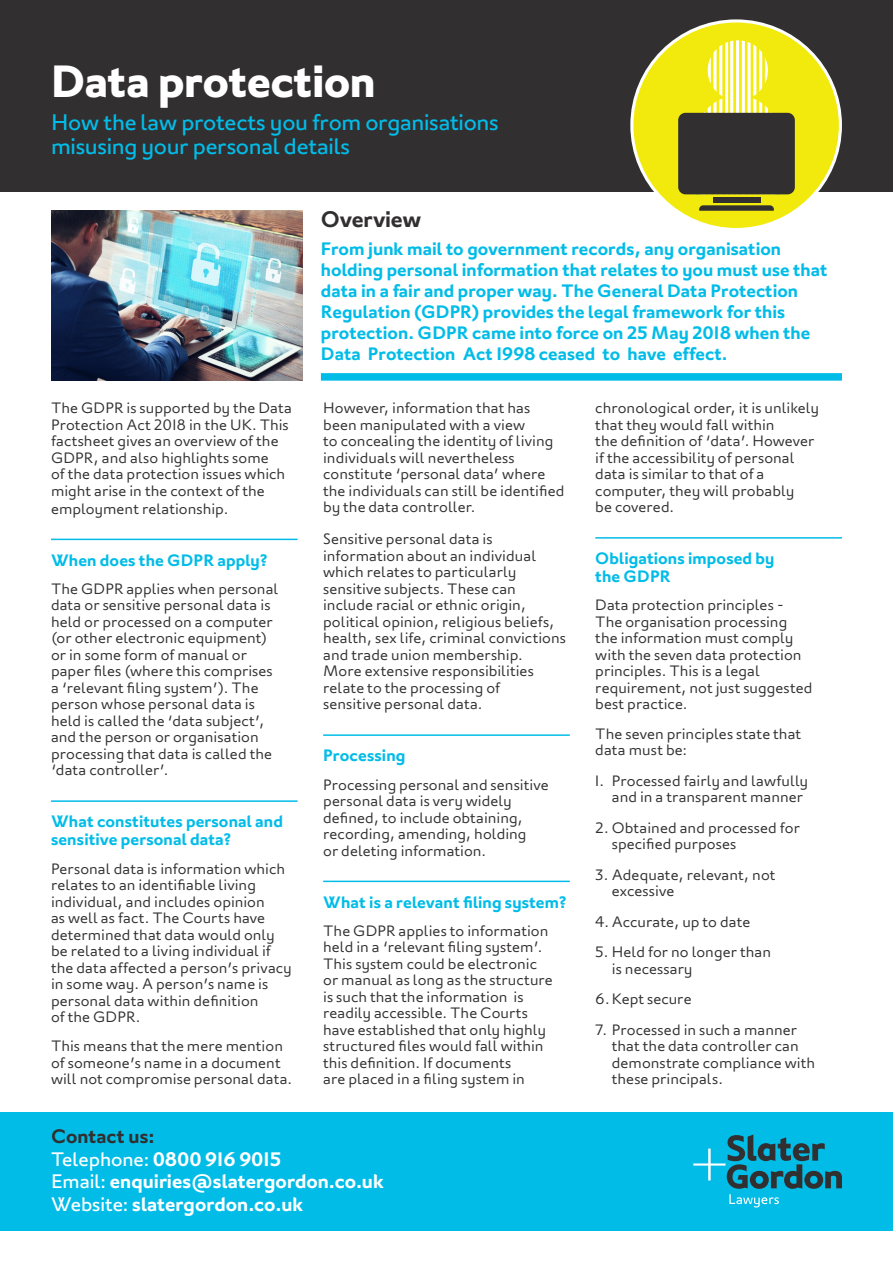
<style>
.page{position:relative;width:893px;height:1263px;background:#fff}
.page>*{position:absolute;margin:0;border:0;box-sizing:border-box;transform-origin:0 0}
.t1{font:700 45px "London";letter-spacing:-.005em;color:#fff}
.t2{font:22.5px/24px "London";letter-spacing:-.015em;color:#02bce8}
.t3{font:600 22.5px "London";letter-spacing:-.01em;color:#312f30}
.QUOTE{font:600 19.5px "London";color:#fff}
.QUOTE-2{font:600 19.5px "London";letter-spacing:.02em;color:#fff}
.t4{font:600 19.5px "London";color:#312f30}
.t5{font:600 18px/21px "London";color:#02bce8}
.t6{font:600 16.5px/18px "London";letter-spacing:.005em;color:#02bce8}
.t7{font:300 15px/16.5px "London";letter-spacing:.005em;color:#312f30}
.s1{font-weight:400}
</style>
<div class="page">
<div style="left:0;top:0;width:893px;height:192px;background:#312f30"></div>
<div style="left:0;top:1112px;width:893px;height:118px;background:#02bce8"></div>
<svg style="left:693px;top:1134px;width:149px;height:73px"></svg>
<div style="left:632px;top:21px;width:208px;height:208px;background:#f2ea0c;border-radius:50%"></div>
<svg style="left:696px;top:41px;width:37px;height:72px"></svg>
<hr style="left:736px;top:40px;width:3px;height:154px;background:#fff">
<svg style="left:742px;top:41px;width:37px;height:72px"></svg>
<div style="left:678px;top:113px;width:117px;height:81px;background:#312f30;border-radius:7px"></div>
<svg style="left:699px;top:205px;width:75px;height:6px"></svg>
<div style="left:713px;top:197px;width:47px;height:5px;background:#312f30"></div>
<img style="left:51px;top:210px;width:251px;height:171px">
<div style="left:321px;top:373px;width:521px;height:8px;background:#02bce8"></div>
<hr style="left:51px;top:539px;width:247px;height:1px;background:#02bce8">
<hr style="left:51px;top:800px;width:247px;height:2px;background:#02bce8">
<hr style="left:323px;top:734px;width:247px;height:2px;background:#02bce8">
<hr style="left:323px;top:881px;width:247px;height:1px;background:#02bce8">
<hr style="left:595px;top:537px;width:247px;height:2px;background:#02bce8">
<p class="t1" style="left:51px;top:55px;width:326px">Data protection</p>
<p class="t2" style="left:51px;top:110px;width:449px">How the law protects you from organisations misusing your personal details</p>
<p class="t7" style="left:51px;top:399px;width:242px">The GDPR is supported by the Data Protection Act 2018 in the UK. This factsheet gives an overview of the GDPR, and also highlights some<br>of the data protection issues which might arise in the context of the</p>
<p class="t7" style="left:51px;top:500px;width:179px">employment relationship.</p>
<p class="t6" style="left:51px;top:551px;width:219px">When does the GDPR apply?</p>
<p class="t7" style="left:51px;top:580px;width:229px">The GDPR applies when personal data or sensitive personal data is held or processed on a computer (or other electronic equipment) or in some form of manual or paper files (where this comprises a ‘relevant filing system’). The person whose personal data is held is called the ‘data subject’, and the person or organisation processing that data is called the ‘data controller’.</p>
<p class="t6" style="left:51px;top:813px;width:233px">What constitutes personal and sensitive personal data?</p>
<p class="t7" style="left:51px;top:860px;width:242px">Personal data is information which relates to an identifiable living individual, and includes opinion<br>as well as fact. The Courts have determined that data would only be related to a living individual if the data affected a person’s privacy in some way. A person’s name is personal data within definition<br>of the GDPR.</p>
<p class="t7" style="left:51px;top:1038px;width:243px">This means that the mere mention of someone’s name in a document will not compromise personal data.</p>
<p class="t3" style="left:321px;top:206px;width:102px">Overview</p>
<p class="t5" style="left:321px;top:238px;width:508px">From junk mail to government records, any organisation holding personal information that relates to you must use that data in a fair and proper way. The General Data Protection Regulation (GDPR) provides the legal framework for this protection. GDPR came into force on 25 May 2018 when the Data Protection Act 1998 ceased to have effect.</p>
<p class="t7" style="left:323px;top:399px;width:243px">However, information that has been manipulated with a view<br>to concealing the identity of living individuals will nevertheless constitute ‘personal data’ where the individuals can still be identified by the data controller.</p>
<p class="t7" style="left:323px;top:531px;width:244px">Sensitive personal data is information about an individual which relates to particularly sensitive subjects. These can include racial or ethnic origin, political opinion, religious beliefs, health, sex life, criminal convictions and trade union membership.<br>More extensive responsibilities relate to the processing of<br>sensitive personal data.</p>
<p class="t6" style="left:323px;top:747px;width:84px">Processing</p>
<p class="t7" style="left:323px;top:776px;width:227px">Processing personal and sensitive personal data is very widely defined, to include obtaining, recording, amending, holding<br>or deleting information.</p>
<p class="t6" style="left:323px;top:893px;width:246px">What is a relevant filing system?</p>
<p class="t7" style="left:323px;top:922px;width:231px">The GDPR applies to information held in a ‘relevant filing system’.<br>This system could be electronic or manual as long as the structure is such that the information is readily accessible. The Courts have established that only highly structured files would fall within this definition. If documents<br>are placed in a filing system in</p>
<p class="t7" style="left:595px;top:399px;width:225px">chronological order, it is unlikely that they would fall within<br>the definition of ‘data’. However if the accessibility of personal data is similar to that of a computer, they will probably<br>be covered.</p>
<p class="t6" style="left:595px;top:549px;width:181px">Obligations imposed by the GDPR</p>
<p class="t7" style="left:595px;top:597px;width:219px">Data protection principles -<br>The organisation processing the information must comply with the seven data protection principles. This is a legal requirement, not just suggested best practice.</p>
<p class="t7" style="left:595px;top:725px;width:207px">The seven principles state that data must be:</p>
<p class="t7" style="left:612px;top:772px;width:198px;text-indent:-16px">1. Processed fairly and lawfully and in a transparent manner</p>
<p class="t7" style="left:612px;top:819px;width:190px;text-indent:-16px">2. Obtained and processed for specified purposes</p>
<p class="t7" style="left:612px;top:866px;width:165px;text-indent:-16px">3. Adequate, relevant, not excessive</p>
<p class="t7" style="left:595px;top:913px;width:157px">4. Accurate, up to date</p>
<p class="t7" style="left:612px;top:943px;width:161px;text-indent:-16px">5. Held for no longer than is necessary</p>
<p class="t7" style="left:595px;top:990px;width:98px">6.Kept secure</p>
<p class="t7" style="left:612px;top:1021px;width:205px;text-indent:-16px">7. Processed in such a manner that the data controller can demonstrate compliance with these principals.</p>
<p class="t4" style="left:51px;top:1124px;width:105px">Contact us:</p>
<p class="QUOTE-2" style="left:51px;top:1147px;width:232px"><span class="s1">Telephone:</span> 0800 916 9015</p>
<p class="QUOTE" style="left:51px;top:1169px;width:334px"><span class="s1">Email:</span> enquiries@slatergordon.co.uk</p>
<p class="QUOTE" style="left:51px;top:1192px;width:254px"><span class="s1">Website:</span> slatergordon.co.uk</p>
</div>
